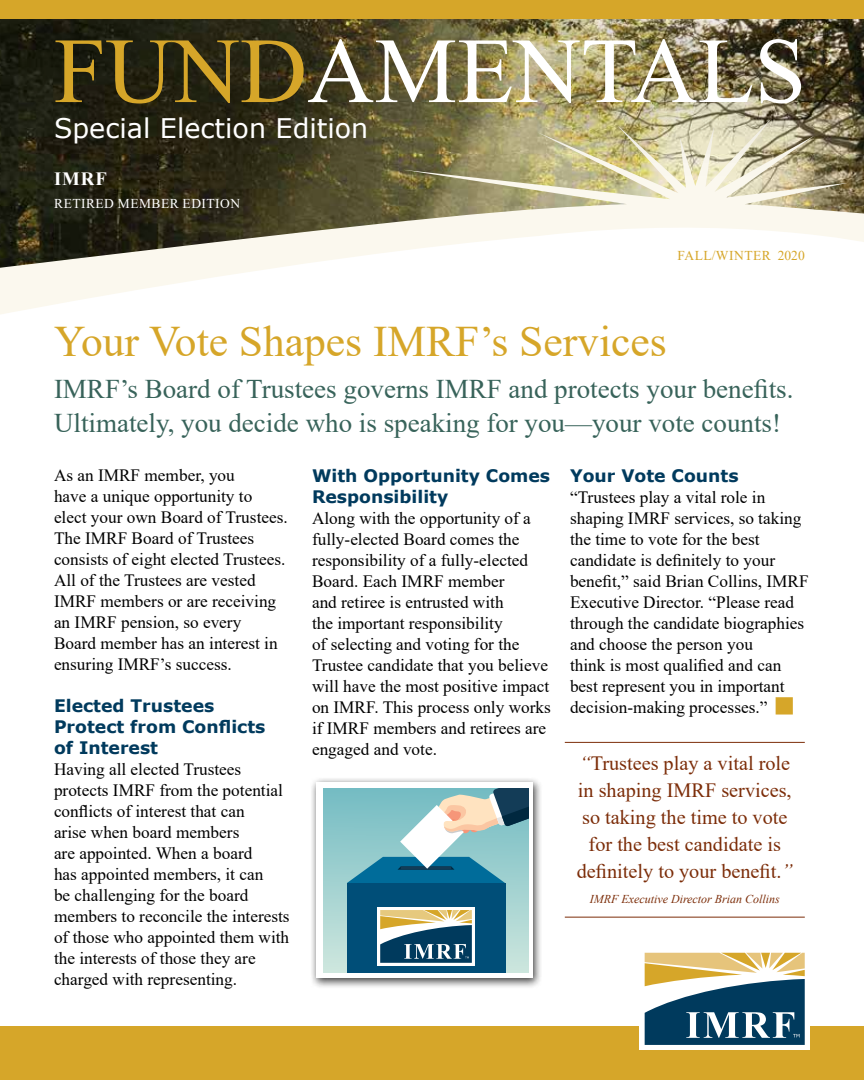
<style>
.page{position:relative;width:864px;height:1080px;background:#fff}
.page>*{position:absolute;margin:0;border:0;box-sizing:border-box;transform-origin:0 0}
.t1{font:93px "Times New Roman";color:#fff}
.t2{font:43.5px "Times New Roman";color:#d6a629}
.t3{font:27px/34.5px "Times New Roman";color:#38635a}
.t4{font:27px "Verdana";color:#fff}
.t5{font:20.25px/27px "Times New Roman";color:#7c2d09;text-align:center}
.t6{font:700 18.75px "Times New Roman";color:#fff}
.t7{font:17.25px/21px "Times New Roman";color:#000}
.t8{font:700 17.25px/21px "Verdana";color:#003a5d}
.t9{font:13.5px "Times New Roman";letter-spacing:.035em;color:#fff}
.t10{font:13.5px "Times New Roman";letter-spacing:.035em;color:#d6a629}
.t11{font:italic 12px "Times New Roman";color:#7c2d09}
.s1{color:#d6a629}
.s2{font-style:italic}
</style>
<div class="page">
<div style="left:0;top:1026px;width:864px;height:54px;background:#d6a629"></div>
<svg style="left:0;top:268px;width:272px;height:46px"></svg>
<img style="left:0;top:213px;width:864px;height:55px">
<div style="left:0;top:0;width:864px;height:213px;background:#000;opacity:.9"></div>
<div style="left:639px;top:947px;width:171px;height:103px;background:#fff"></div>
<svg style="left:645px;top:953px;width:160px;height:92px"></svg>
<div style="left:0;top:0;width:864px;height:19px;background:#d6a629"></div>
<hr style="left:565px;top:742px;width:240px;height:1px;background:#7c2d09">
<hr style="left:565px;top:917px;width:240px;height:1px;background:#7c2d09">
<div style="left:310px;top:777px;width:233px;height:212px;background:#000;opacity:.75"></div>
<div style="left:316px;top:782px;width:217px;height:196px;background:#fff"></div>
<div style="left:324px;top:788px;width:204px;height:184px;background:linear-gradient(to bottom,#74bcc3,#cce6dd)"></div>
<div style="left:347px;top:883px;width:158px;height:89px;background:#004e78"></div>
<svg style="left:347px;top:788px;width:181px;height:95px;background:#81b4bc"></svg>
<div style="left:377px;top:907px;width:98px;height:59px;background:#fff"></div>
<svg style="left:380px;top:910px;width:92px;height:53px"></svg>
<h1 class="t1" style="left:54px;top:5px;width:754px"><span class="s1">FUND</span>AMENTALS</h1>
<h3 class="t4" style="left:54px;top:110px;width:316px">Special Election Edition</h3>
<p class="t6" style="left:54px;top:165px;width:54px">IMRF</p>
<p class="t9" style="left:54px;top:194px;width:187px">RETIRED MEMBER EDITION</p>
<p class="t10" style="left:678px;top:246px;width:129px">FALL/WINTER 2020</p>
<h2 class="t2" style="left:54px;top:310px;width:614px">Your Vote Shapes IMRF’s Services</h2>
<h3 class="t3" style="left:54px;top:370px;width:741px">IMRF’s Board of Trustees governs IMRF and protects your benefits.<br>Ultimately, you decide who is speaking for you—your vote counts!</h3>
<p class="t7" style="left:54px;top:465px;width:235px">As an IMRF member, you<br>have a unique opportunity to elect your own Board of Trustees.<br>The IMRF Board of Trustees consists of eight elected Trustees.<br>All of the Trustees are vested<br>IMRF members or are receiving an IMRF pension, so every<br>Board member has an interest in ensuring IMRF’s success.</p>
<p class="t8" style="left:54px;top:695px;width:213px">Elected Trustees<br>Protect from Conflicts of Interest</p>
<p class="t7" style="left:54px;top:758px;width:237px">Having all elected Trustees protects IMRF from the potential conflicts of interest that can<br>arise when board members<br>are appointed. When a board<br>has appointed members, it can<br>be challenging for the board members to reconcile the interests of those who appointed them with the interests of those they are charged with representing.</p>
<p class="t8" style="left:312px;top:465px;width:240px">With Opportunity Comes<br>Responsibility</p>
<p class="t7" style="left:312px;top:508px;width:240px">Along with the opportunity of a fully-elected Board comes the responsibility of a fully-elected<br>Board. Each IMRF member<br>and retiree is entrusted with<br>the important responsibility<br>of selecting and voting for the<br>Trustee candidate that you believe will have the most positive impact on IMRF. This process only works if IMRF members and retirees are engaged and vote.</p>
<p class="t8" style="left:570px;top:465px;width:170px">Your Vote Counts</p>
<p class="t7" style="left:570px;top:487px;width:240px">“Trustees play a vital role in shaping IMRF services, so taking the time to vote for the best candidate is definitely to your benefit,” said Brian Collins, IMRF<br>Executive Director. “Please read through the candidate biographies and choose the person you<br>think is most qualified and can best represent you in important decision-making processes.”</p>
<p class="t5" style="left:577px;top:749px;width:217px"><span class="s2">“</span>Trustees play a vital role in shaping IMRF services, so taking the time to vote for the best candidate is definitely to your benefit.<span class="s2">”</span></p>
<p class="t11" style="left:590px;top:891px;width:192px">IMRF Executive Director Brian Collins</p>
</div>
